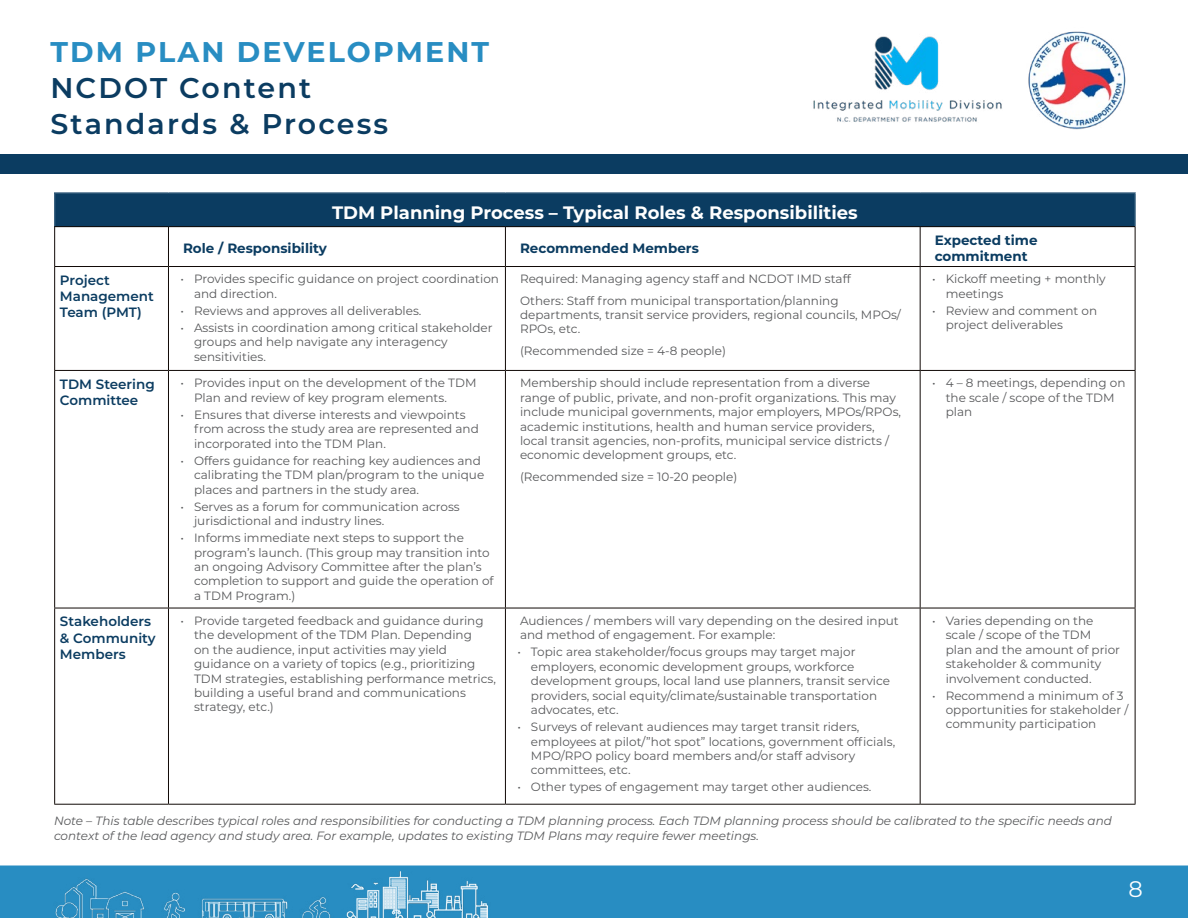
<style>
.page{position:relative;width:1188px;height:918px;background:#fff}
.page>*{position:absolute;margin:0;border:0;box-sizing:border-box;transform-origin:0 0}
.t1{font:600 28.5px/36px "Montserrat";letter-spacing:.075em;color:#0b3c61}
.t2{font:700 28.5px "Montserrat";letter-spacing:.075em;color:#288dc2}
.t3{font:22.5px "Montserrat";color:#fff}
.t4{font:700 18px "Montserrat";color:#fff}
.t5{font:600 13.5px/16.2px "Montserrat";color:#0b3c61}
.t6{font:700 13.5px/16.2px "Montserrat";color:#0b3c61}
.t7{font:12px/14.4px "Montserrat";color:#58595b}
.t8{font:italic 12px/15px "Montserrat";color:#58595b}
</style>
<div class="page">
<div style="left:0;top:154px;width:1188px;height:20px;background:#0b3c61"></div>
<img style="left:1028px;top:31px;width:98px;height:99px">
<img style="left:813px;top:36px;width:189px;height:86px">
<svg style="left:0;top:866px;width:1188px;height:52px;background:#2f90c3"></svg>
<div style="left:55px;top:193px;width:1080px;height:34px;background:#0b3c61"></div>
<hr style="left:54px;top:192px;width:114px;height:2px;background:#3c6381">
<hr style="left:54px;top:194px;width:1px;height:32px;background:#3c6381">
<hr style="left:168px;top:192px;width:337px;height:2px;background:#3c6381">
<hr style="left:505px;top:192px;width:415px;height:2px;background:#3c6381">
<hr style="left:920px;top:192px;width:216px;height:2px;background:#3c6381">
<hr style="left:1134px;top:194px;width:2px;height:32px;background:#3c6381">
<hr style="left:54px;top:226px;width:114px;height:1px;background:#100906">
<hr style="left:54px;top:227px;width:1px;height:39px;background:#100906">
<hr style="left:168px;top:226px;width:337px;height:1px;background:#100906">
<hr style="left:168px;top:227px;width:1px;height:39px;background:#100906">
<hr style="left:505px;top:226px;width:415px;height:1px;background:#100906">
<hr style="left:505px;top:227px;width:1px;height:39px;background:#100906">
<hr style="left:920px;top:226px;width:215px;height:1px;background:#100906">
<hr style="left:920px;top:227px;width:1px;height:39px;background:#100906">
<hr style="left:1135px;top:227px;width:1px;height:39px;background:#100906">
<hr style="left:54px;top:266px;width:114px;height:1px;background:#100906">
<hr style="left:54px;top:267px;width:1px;height:103px;background:#100906">
<hr style="left:168px;top:266px;width:337px;height:1px;background:#100906">
<hr style="left:168px;top:267px;width:1px;height:103px;background:#100906">
<hr style="left:505px;top:266px;width:415px;height:1px;background:#100906">
<hr style="left:505px;top:267px;width:1px;height:103px;background:#100906">
<hr style="left:920px;top:266px;width:215px;height:1px;background:#100906">
<hr style="left:920px;top:267px;width:1px;height:103px;background:#100906">
<hr style="left:1135px;top:267px;width:1px;height:103px;background:#100906">
<hr style="left:54px;top:370px;width:114px;height:1px;background:#100906">
<hr style="left:54px;top:371px;width:1px;height:237px;background:#100906">
<hr style="left:168px;top:370px;width:337px;height:1px;background:#100906">
<hr style="left:168px;top:371px;width:1px;height:237px;background:#100906">
<hr style="left:505px;top:370px;width:415px;height:1px;background:#100906">
<hr style="left:505px;top:371px;width:1px;height:237px;background:#100906">
<hr style="left:920px;top:370px;width:215px;height:1px;background:#100906">
<hr style="left:920px;top:371px;width:1px;height:237px;background:#100906">
<hr style="left:1135px;top:371px;width:1px;height:237px;background:#100906">
<hr style="left:54px;top:608px;width:114px;height:1px;background:#100906">
<hr style="left:54px;top:608px;width:1px;height:196px;background:#100906">
<hr style="left:168px;top:608px;width:337px;height:1px;background:#100906">
<hr style="left:168px;top:608px;width:1px;height:196px;background:#100906">
<hr style="left:505px;top:608px;width:415px;height:1px;background:#100906">
<hr style="left:505px;top:608px;width:1px;height:196px;background:#100906">
<hr style="left:920px;top:608px;width:215px;height:1px;background:#100906">
<hr style="left:920px;top:608px;width:1px;height:196px;background:#100906">
<hr style="left:1135px;top:608px;width:1px;height:196px;background:#100906">
<hr style="left:54px;top:804px;width:114px;height:1px;background:#100906">
<hr style="left:168px;top:804px;width:337px;height:1px;background:#100906">
<hr style="left:505px;top:804px;width:415px;height:1px;background:#100906">
<hr style="left:920px;top:804px;width:215px;height:1px;background:#100906">
<h1 class="t2" style="left:50px;top:31px;width:440px">TDM PLAN DEVELOPMENT</h1>
<h1 class="t1" style="left:50px;top:69px;width:339px">NCDOT Content<br>Standards &amp; Process</h1>
<h3 class="t4" style="left:332px;top:199px;width:527px">TDM Planning Process – Typical Roles &amp; Responsibilities</h3>
<p class="t6" style="left:183px;top:240px;width:145px">Role / Responsibility</p>
<p class="t6" style="left:520px;top:240px;width:180px">Recommended Members</p>
<p class="t6" style="left:935px;top:231px;width:104px">Expected time commitment</p>
<p class="t5" style="left:60px;top:271px;width:96px">Project<br>Management<br>Team (PMT)</p>
<p class="t7" style="left:194px;top:272px;width:306px;text-indent:-14px">• Provides specific guidance on project coordination and direction.</p>
<p class="t7" style="left:181px;top:303px;width:242px">• Reviews and approves all deliverables.</p>
<p class="t7" style="left:194px;top:320px;width:300px;text-indent:-14px">• Assists in coordination among critical stakeholder groups and help navigate any interagency sensitivities.</p>
<p class="t5" style="left:60px;top:375px;width:96px">TDM Steering<br>Committee</p>
<p class="t7" style="left:194px;top:375px;width:284px;text-indent:-14px">• Provides input on the development of the TDM<br>Plan and review of key program elements.</p>
<p class="t7" style="left:194px;top:407px;width:286px;text-indent:-14px">• Ensures that diverse interests and viewpoints from across the study area are represented and incorporated into the TDM Plan.</p>
<p class="t7" style="left:194px;top:453px;width:292px;text-indent:-14px">• Offers guidance for reaching key audiences and calibrating the TDM plan/program to the unique places and partners in the study area.</p>
<p class="t7" style="left:194px;top:499px;width:267px;text-indent:-14px">• Serves as a forum for communication across jurisdictional and industry lines.</p>
<p class="t7" style="left:194px;top:530px;width:301px;text-indent:-14px">• Informs immediate next steps to support the program’s launch. (This group may transition into an ongoing Advisory Committee after the plan’s completion to support and guide the operation of a TDM Program.)</p>
<p class="t7" style="left:520px;top:268px;width:332px;line-height:21.1px">Required: Managing agency staff and NCDOT IMD staff<br>Others: Staff from municipal transportation/planning</p>
<p class="t7" style="left:520px;top:307px;width:382px">departments, transit service providers, regional councils, MPOs/<br>RPOs, etc.</p>
<p class="t7" style="left:520px;top:343px;width:208px">(Recommended size = 4-8 people)</p>
<p class="t7" style="left:520px;top:375px;width:383px">Membership should include representation from a diverse range of public, private, and non-profit organizations. This may include municipal governments, major employers, MPOs/RPOs, academic institutions, health and human service providers, local transit agencies, non-profits, municipal service districts / economic development groups, etc.</p>
<p class="t7" style="left:520px;top:469px;width:219px">(Recommended size = 10-20 people)</p>
<p class="t5" style="left:60px;top:613px;width:97px">Stakeholders &amp; Community<br>Members</p>
<p class="t7" style="left:194px;top:613px;width:303px;text-indent:-14px">• Provide targeted feedback and guidance during the development of the TDM Plan. Depending<br>on the audience, input activities may yield guidance on a variety of topics (e.g., prioritizing TDM strategies, establishing performance metrics, building a useful brand and communications strategy, etc.)</p>
<p class="t7" style="left:520px;top:613px;width:380px">Audiences / members will vary depending on the desired input and method of engagement. For example:</p>
<p class="t7" style="left:531px;top:645px;width:360px;text-indent:-14px">• Topic area stakeholder/focus groups may target major employers, economic development groups, workforce development groups, local land use planners, transit service providers, social equity/climate/sustainable transportation advocates, etc.</p>
<p class="t7" style="left:531px;top:719px;width:366px;text-indent:-14px">• Surveys of relevant audiences may target transit riders, employees at pilot/”hot spot” locations, government officials, MPO/RPO policy board members and/or staff advisory committees, etc.</p>
<p class="t7" style="left:517px;top:780px;width:356px">• Other types of engagement may target other audiences.</p>
<p class="t7" style="left:946px;top:272px;width:162px;text-indent:-14px">• Kickoff meeting + monthly meetings</p>
<p class="t7" style="left:946px;top:303px;width:153px;text-indent:-14px">• Review and comment on project deliverables</p>
<p class="t7" style="left:946px;top:375px;width:181px;text-indent:-14px">• 4 – 8 meetings, depending on the scale / scope of the TDM plan</p>
<p class="t7" style="left:946px;top:613px;width:176px;text-indent:-14px">• Varies depending on the scale / scope of the TDM plan and the amount of prior stakeholder &amp; community involvement conducted.</p>
<p class="t7" style="left:946px;top:688px;width:184px;text-indent:-14px">• Recommend a minimum of 3 opportunities for stakeholder / community participation</p>
<p class="t8" style="left:54px;top:813px;width:1059px">Note – This table describes typical roles and responsibilities for conducting a TDM planning process. Each TDM planning process should be calibrated to the specific needs and context of the lead agency and study area. For example, updates to existing TDM Plans may require fewer meetings.</p>
<h2 class="t3" style="left:1129px;top:874px;width:16px">8</h2>
</div>
